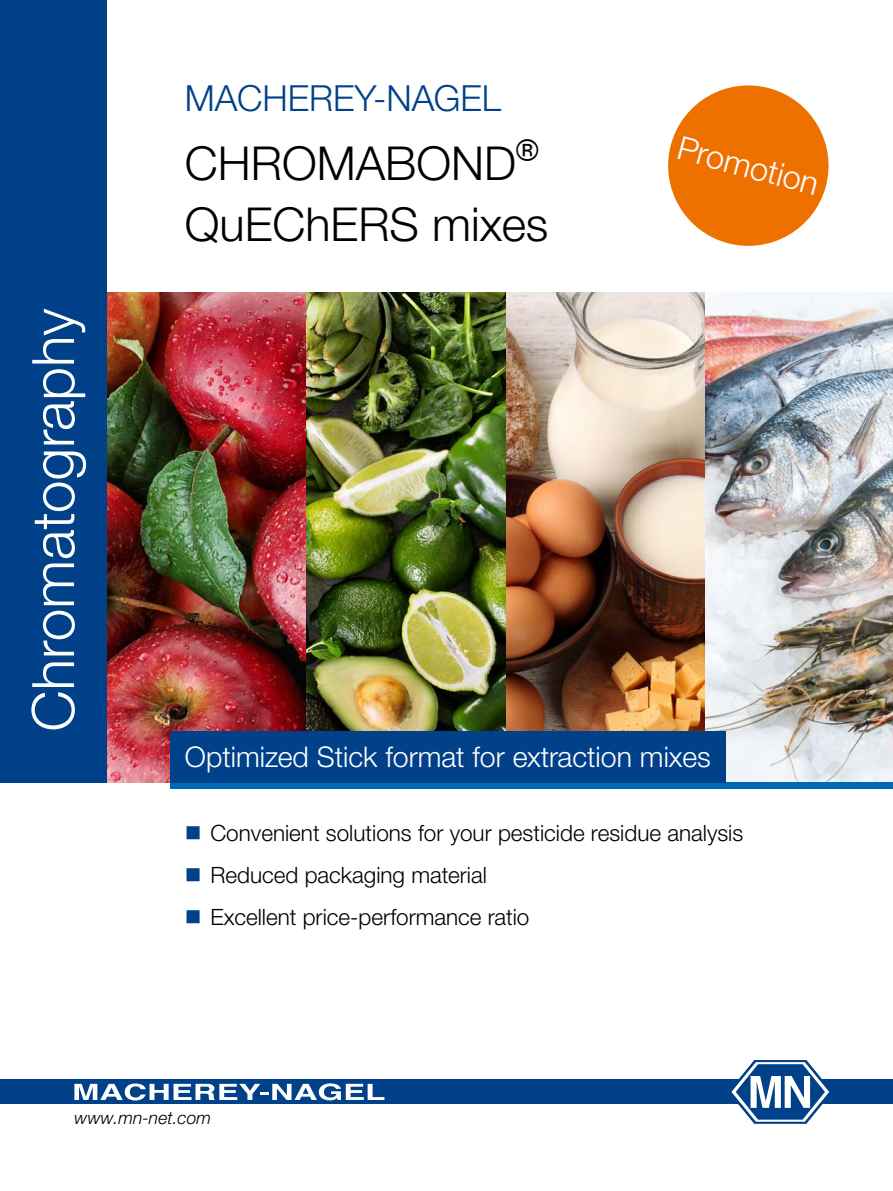
<style>
.page{position:relative;width:893px;height:1191px;background:#fff}
.page>*{position:absolute;margin:0;border:0;box-sizing:border-box;transform-origin:0 0}
.t1{font:300 58.5px "Helvetica Neue LTW1 G";color:#fff}
.t2{font:300 46.8px/60.9px "Helvetica Neue LTW1 G";color:#000}
.t3{font:300 36px "Helvetica Neue LTW1 G";color:#004189}
.t4{font:300 32.55px "Helvetica Neue LTW1 G";color:#fff}
.t5{font:300 28.5px "Helvetica Neue LTW1 G";color:#fff}
.t6{font:300 22.5px "Helvetica Neue LTW1 G";color:#000}
.t7{font:italic 300 17.55px "Helvetica Neue LTW1 G";color:#000}
.s1{color:#004189}
</style>
<div class="page">
<div style="left:442px;top:1079px;width:451px;height:25px;background:#004189"></div>
<svg style="left:731px;top:1060px;width:99px;height:63px"></svg>
<div style="left:0;top:1079px;width:451px;height:25px;background:#004189"></div>
<svg style="left:74px;top:1083px;width:310px;height:17px"></svg>
<img style="left:106px;top:292px;width:787px;height:490px">
<div style="left:170px;top:782px;width:723px;height:7px;background:#0069b4"></div>
<div style="left:170px;top:731px;width:556px;height:51px;background:#004189"></div>
<div style="left:0;top:0;width:106px;height:782px;background:#004189"></div>
<svg style="left:668px;top:85px;width:161px;height:161px"></svg>
<h1 class="t1" style="left:17px;top:731px;width:424px;rotate:-90deg">Chromatography</h1>
<h3 class="t3" style="left:185px;top:76px;width:318px">MACHEREY‑NAGEL</h3>
<h2 class="t2" style="left:185px;top:133px;width:365px">CHROMABOND<sup>®<br></sup>QuEChERS mixes</h2>
<h3 class="t4" style="left:684px;top:128px;width:146px;rotate:15deg">Promotion</h3>
<p class="t5" style="left:185px;top:739px;width:527px">Optimized Stick format for extraction mixes</p>
<p class="t6" style="left:185px;top:819px;width:560px"><span class="s1">■</span> Convenient solutions for your pesticide residue analysis</p>
<p class="t6" style="left:185px;top:861px;width:303px"><span class="s1">■</span> Reduced packaging material</p>
<p class="t6" style="left:185px;top:903px;width:346px"><span class="s1">■</span> Excellent price-performance ratio</p>
<p class="t7" style="left:64px;top:1107px;width:138px">www.mn-net.com</p>
<p class="t7" style="left:74px;top:1107px;width:138px">www.mn-net.com</p>
</div>
